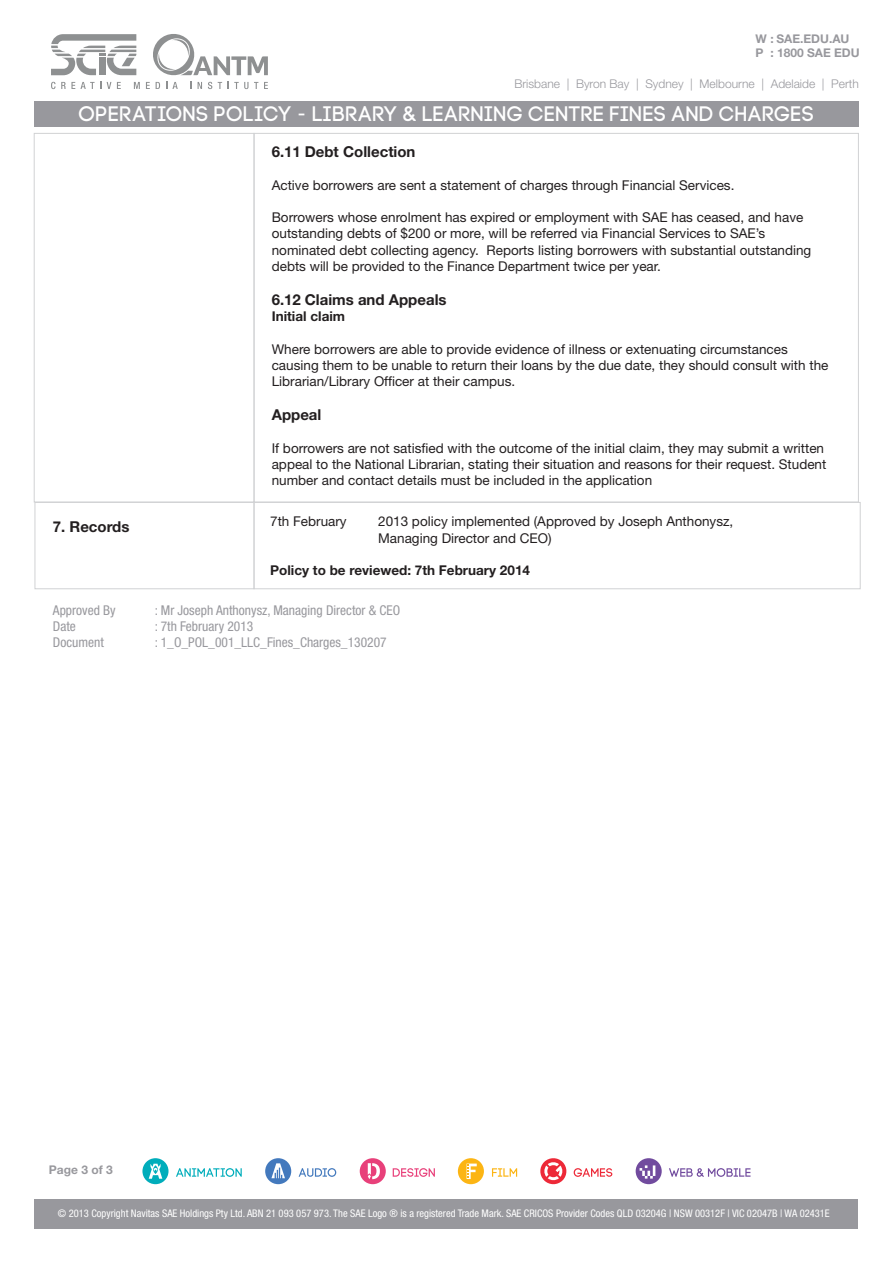
<style>
.page{position:relative;width:893px;height:1263px;background:#fff}
.page>*{position:absolute;margin:0;border:0;box-sizing:border-box;transform-origin:0 0}
.t1{font:21px "Code Pro";color:#fff}
.t2{font:700 15px "Helvetica Neue LT Std";color:#231f20}
.t3{font:13.5px/16.2px "Helvetica Neue LT Std";color:#231f20}
.t4{font:condensed 13.5px "Helvetica Neue LT Std";color:#98989d}
.t5{font:700 13.5px "Helvetica Neue LT Std";color:#231f20}
.t6{font:300 12px "Helvetica Neue LT Std";color:#98989d}
.t7{font:700 12px "Helvetica Neue LT Std";color:#98989d}
.t8{font:condensed 10.5px "Helvetica Neue LT Std";color:#fff}
</style>
<div class="page">
<div style="left:34px;top:101px;width:825px;height:25px;background:#98989d"></div>
<svg style="left:51px;top:82px;width:50px;height:7px"></svg>
<svg style="left:107px;top:82px;width:4px;height:7px"></svg>
<svg style="left:117px;top:82px;width:4px;height:7px"></svg>
<svg style="left:134px;top:82px;width:6px;height:7px"></svg>
<svg style="left:146px;top:34px;width:122px;height:55px"></svg>
<svg style="left:51px;top:34px;width:85px;height:41px"></svg>
<svg style="left:176px;top:1168px;width:66px;height:9px"></svg>
<svg style="left:142px;top:1158px;width:27px;height:26px"></svg>
<svg style="left:299px;top:1168px;width:37px;height:9px"></svg>
<svg style="left:265px;top:1158px;width:26px;height:26px"></svg>
<svg style="left:393px;top:1168px;width:42px;height:9px"></svg>
<svg style="left:360px;top:1158px;width:26px;height:26px"></svg>
<svg style="left:492px;top:1168px;width:25px;height:9px"></svg>
<svg style="left:458px;top:1158px;width:26px;height:26px"></svg>
<svg style="left:574px;top:1168px;width:38px;height:9px"></svg>
<svg style="left:540px;top:1158px;width:27px;height:27px"></svg>
<svg style="left:669px;top:1168px;width:81px;height:9px"></svg>
<svg style="left:636px;top:1158px;width:26px;height:26px"></svg>
<div style="left:34px;top:133px;width:220px;height:369px;border:1px solid #d1d2d4"></div>
<div style="left:35px;top:1199px;width:823px;height:30px;background:#98989d"></div>
<div style="left:35px;top:502px;width:219px;height:87px;border:1px solid #d1d2d4"></div>
<div style="left:254px;top:502px;width:606px;height:87px;border:1px solid #d1d2d4"></div>
<p class="t7" style="left:755px;top:31px;width:96px">W : SAE.EDU.AU</p>
<p class="t7" style="left:755px;top:45px;width:106px">P : 1800 SAE EDU</p>
<p class="t6" style="left:514px;top:77px;width:346px">Brisbane | Byron Bay | Sydney | Melbourne | Adelaide | Perth</p>
<p class="t1" style="left:79px;top:102px;width:737px">OPERATIONS POLICY - LIBRARY &amp; LEARNING CENTRE FINES AND CHARGES</p>
<p class="t2" style="left:272px;top:143px;width:145px">6.11 Debt Collection</p>
<p class="t3" style="left:272px;top:177px;width:464px">Active borrowers are sent a statement of charges through Financial Services.</p>
<p class="t3" style="left:272px;top:209px;width:541px">Borrowers whose enrolment has expired or employment with SAE has ceased, and have outstanding debts of $200 or more, will be referred via Financial Services to SAE’s nominated debt collecting agency. Reports listing borrowers with substantial outstanding debts will be provided to the Finance Department twice per year.</p>
<p class="t2" style="left:272px;top:290px;width:176px">6.12 Claims and Appeals</p>
<p class="t5" style="left:272px;top:308px;width:75px">Initial claim</p>
<p class="t3" style="left:272px;top:341px;width:558px">Where borrowers are able to provide evidence of illness or extenuating circumstances causing them to be unable to return their loans by the due date, they should consult with the<br>Librarian/Library Officer at their campus.</p>
<p class="t2" style="left:272px;top:406px;width:51px">Appeal</p>
<p class="t3" style="left:272px;top:440px;width:556px">If borrowers are not satisfied with the outcome of the initial claim, they may submit a written appeal to the National Librarian, stating their situation and reasons for their request. Student number and contact details must be included in the application</p>
<p class="t2" style="left:53px;top:517px;width:78px">7. Records</p>
<p class="t3" style="left:270px;top:513px;width:78px">7th February</p>
<p class="t3" style="left:378px;top:513px;width:357px">2013 policy implemented (Approved by Joseph Anthonysz,<br>Managing Director and CEO)</p>
<p class="t5" style="left:270px;top:562px;width:261px">Policy to be reviewed: 7th February 2014</p>
<p class="t4" style="left:53px;top:602px;width:64px">Approved By</p>
<p class="t4" style="left:155px;top:602px;width:247px">: Mr Joseph Anthonysz, Managing Director &amp; CEO</p>
<p class="t4" style="left:53px;top:618px;width:25px">Date</p>
<p class="t4" style="left:155px;top:618px;width:100px">: 7th February 2013</p>
<p class="t4" style="left:53px;top:635px;width:52px">Document</p>
<p class="t4" style="left:155px;top:635px;width:233px">: 1_O_POL_001_LLC_Fines_Charges_130207</p>
<p class="t7" style="left:49px;top:1162px;width:65px">Page 3 of 3</p>
<p class="t8" style="left:58px;top:1207px;width:773px">© 2013 Copyright Navitas SAE Holdings Pty Ltd. ABN 21 093 057 973. The SAE Logo ® is a registered Trade Mark. SAE CRICOS Provider Codes QLD 03204G | NSW 00312F | VIC 02047B | WA 02431E</p>
</div>
